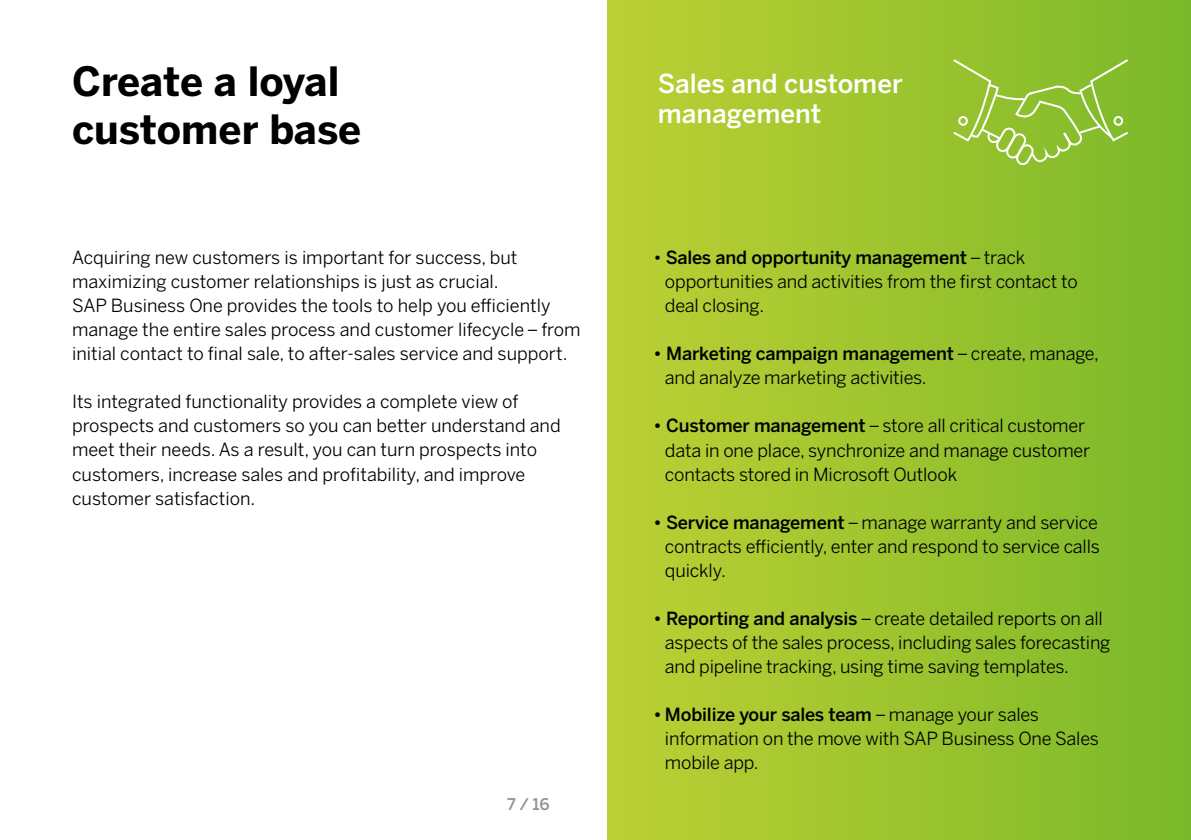
<style>
.page{position:relative;width:1191px;height:840px;background:#fff}
.page>*{position:absolute;margin:0;border:0;box-sizing:border-box;transform-origin:0 0}
.t1{font:700 40px/48px "Benton Sans";color:#000}
.t2{font:500 26px/30px "Benton Sans";color:#fff}
.t3{font:18px/24px "Benton Sans";letter-spacing:-.01em;color:#000}
.t4{font:500 16px "Benton Sans";color:#929292}
.s1{font-weight:500}
</style>
<div class="page">
<div style="left:607px;top:0;width:584px;height:839px;background:linear-gradient(to right,#bdd033,#7bb92a)"></div>
<svg style="left:951px;top:57px;width:179px;height:110px"></svg>
<h1 class="t1" style="left:72px;top:58px;width:291px">Create a loyal customer base</h1>
<p class="t3" style="left:72px;top:245px;width:510px">Acquiring new customers is important for success, but maximizing customer relationships is just as crucial.<br>SAP Business One provides the tools to help you efficiently manage the entire sales process and customer lifecycle – from initial contact to final sale, to after-sales service and support.</p>
<p class="t3" style="left:72px;top:389px;width:490px">Its integrated functionality provides a complete view of prospects and customers so you can better understand and meet their needs. As a result, you can turn prospects into customers, increase sales and profitability, and improve customer satisfaction.</p>
<p class="t4" style="left:507px;top:793px;width:44px">7/16</p>
<h2 class="t2" style="left:658px;top:68px;width:246px">Sales and customer management</h2>
<p class="t3" style="left:665px;top:245px;width:414px;text-indent:-11px">• <span class="s1">Sales and opportunity management</span> – track opportunities and activities from the first contact to deal closing.</p>
<p class="t3" style="left:665px;top:341px;width:435px;text-indent:-11px"><span class="s1">• Marketing campaign management</span> – create, manage, and analyze marketing activities.</p>
<p class="t3" style="left:665px;top:413px;width:427px;text-indent:-11px"><span class="s1">• Customer management</span> – store all critical customer data in one place, synchronize and manage customer contacts stored in Microsoft Outlook</p>
<p class="t3" style="left:665px;top:509px;width:436px;text-align:justify;text-indent:-11px"><span class="s1">• Service management</span> – manage warranty and service contracts efficiently, enter and respond to service calls quickly.</p>
<p class="t3" style="left:665px;top:605px;width:447px;text-indent:-11px"><span class="s1">• Reporting and analysis</span> – create detailed reports on all aspects of the sales process, including sales forecasting and pipeline tracking, using time saving templates.</p>
<p class="t3" style="left:665px;top:701px;width:435px;text-indent:-11px"><span class="s1">• Mobilize your sales team</span> – manage your sales information on the move with SAP Business One Sales mobile app.</p>
</div>
